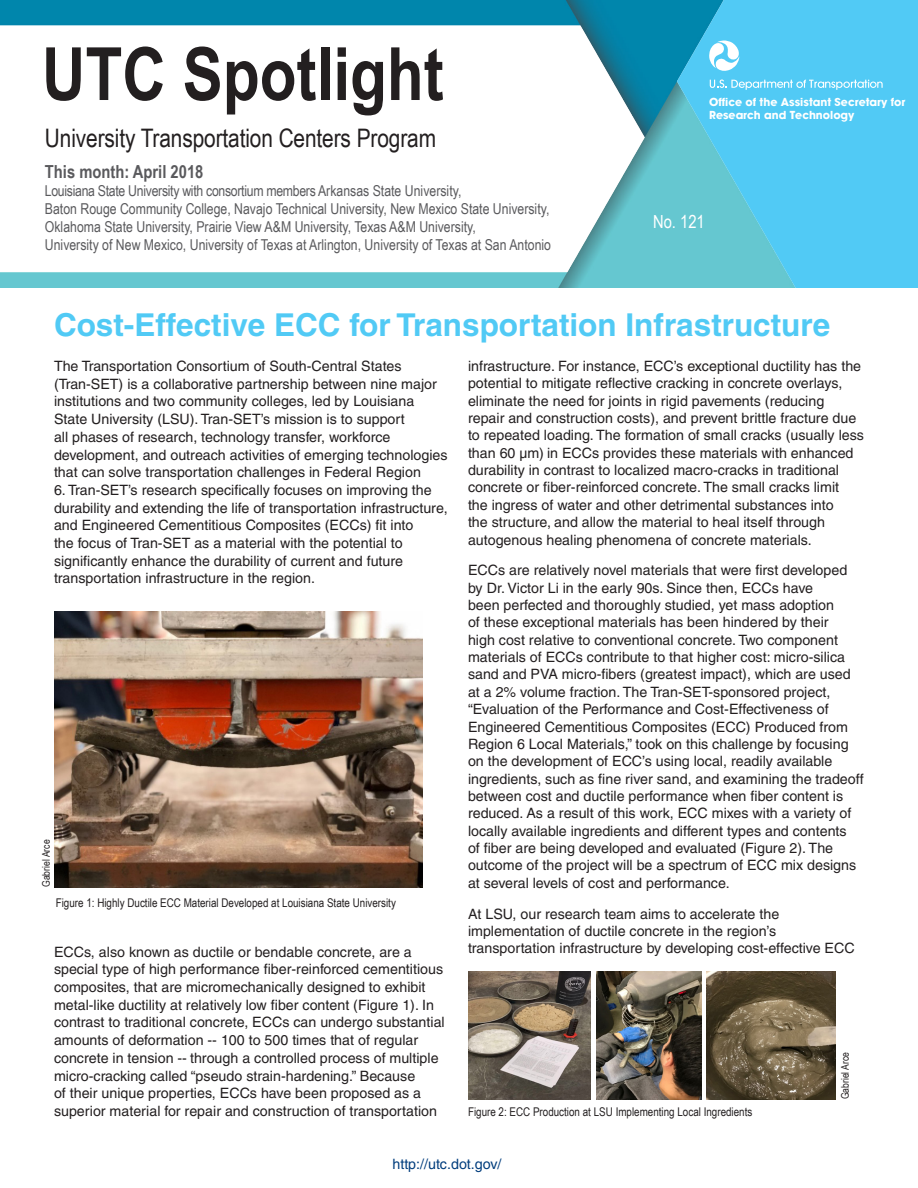
<style>
.page{position:relative;width:918px;height:1188px;background:#fff}
.page>*{position:absolute;margin:0;border:0;box-sizing:border-box;transform-origin:0 0}
.t1{font:700 73.5px "Arial Narrow";color:#231f20}
.Box{font:700 31.5px "Helvetica";color:#51caf5}
.t2{font:25.5px "Arial Narrow";letter-spacing:-.005em;color:#231f20}
.t3{font:700 18px "Arial Narrow";color:#5a5a5d}
.t4{font:18px "Arial Narrow";color:#fff}
.t5{font:15px/18px "Arial Narrow";color:#5a5a5d}
.Body{font:14.25px/17.4px "Helvetica";color:#231f20}
.Body-2{font:14.25px "Helvetica";color:#013d7d}
.t6{font:12px "Arial Narrow";color:#231f20}
.t7{font:700 10.95px "Trans";color:#fff}
.Photo_Credit{font:10.5px "Arial Narrow";color:#231f20}
</style>
<div class="page">
<div style="left:652px;top:0;width:266px;height:288px;background:#51caf5"></div>
<img style="left:1px;top:0;width:795px;height:288px">
<svg style="left:709px;top:40px;width:31px;height:32px"></svg>
<svg style="left:710px;top:80px;width:173px;height:10px"></svg>
<img style="left:54px;top:612px;width:368px;height:276px">
<img style="left:468px;top:971px;width:123px;height:129px">
<img style="left:596px;top:971px;width:105px;height:129px">
<img style="left:707px;top:971px;width:128px;height:129px">
<h1 class="t1" style="left:42px;top:18px;width:403px">UTC Spotlight</h1>
<h3 class="t2" style="left:45px;top:120px;width:393px">University Transportation Centers Program</h3>
<p class="t3" style="left:45px;top:158px;width:160px">This month: April 2018</p>
<p class="t5" style="left:45px;top:181px;width:508px">Louisiana State University with consortium members Arkansas State University,<br>Baton Rouge Community College, Navajo Technical University, New Mexico State University, Oklahoma State University, Prairie View A&amp;M University, Texas A&amp;M University,<br>University of New Mexico, University of Texas at Arlington, University of Texas at San Antonio</p>
<p class="t7" style="left:709px;top:95px;width:198px">Office of the Assistant Secretary for</p>
<p class="t7" style="left:709px;top:108px;width:147px">Research and Technology</p>
<p class="t4" style="left:653px;top:209px;width:53px">No. 121</p>
<p class="Box" style="left:54px;top:306px;width:778px">Cost-Effective ECC for Transportation Infrastructure</p>
<p class="Body" style="left:54px;top:357px;width:395px">The Transportation Consortium of South-Central States (Tran-SET) is a collaborative partnership between nine major institutions and two community colleges, led by Louisiana State University (LSU). Tran-SET’s mission is to support<br>all phases of research, technology transfer, workforce development, and outreach activities of emerging technologies that can solve transportation challenges in Federal Region</p>
<p class="Body" style="left:54px;top:481px;width:395px">6. Tran-SET’s research specifically focuses on improving the durability and extending the life of transportation infrastructure, and Engineered Cementitious Composites (ECCs) fit into<br>the focus of Tran-SET as a material with the potential to significantly enhance the durability of current and future transportation infrastructure in the region.</p>
<p class="Photo_Credit" style="left:39px;top:887px;width:49px;rotate:-90deg">Gabriel Arce</p>
<p class="t6" style="left:56px;top:894px;width:342px">Figure 1: Highly Ductile ECC Material Developed at Louisiana State University</p>
<p class="Body" style="left:54px;top:943px;width:392px">ECCs, also known as ductile or bendable concrete, are a special type of high performance fiber-reinforced cementitious composites, that are micromechanically designed to exhibit metal-like ductility at relatively low fiber content (Figure 1). In contrast to traditional concrete, ECCs can undergo substantial amounts of deformation -- 100 to 500 times that of regular concrete in tension -- through a controlled process of multiple micro-cracking called “pseudo strain-hardening.” Because<br>of their unique properties, ECCs have been proposed as a superior material for repair and construction of transportation</p>
<p class="Body" style="left:468px;top:357px;width:398px">infrastructure. For instance, ECC’s exceptional ductility has the potential to mitigate reflective cracking in concrete overlays, eliminate the need for joints in rigid pavements (reducing repair and construction costs), and prevent brittle fracture due to repeated loading. The formation of small cracks (usually less than 60 μm) in ECCs provides these materials with enhanced durability in contrast to localized macro-cracks in traditional concrete or fiber-reinforced concrete. The small cracks limit<br>the ingress of water and other detrimental substances into<br>the structure, and allow the material to heal itself through autogenous healing phenomena of concrete materials.</p>
<p class="Body" style="left:468px;top:562px;width:397px">ECCs are relatively novel materials that were first developed by Dr. Victor Li in the early 90s. Since then, ECCs have<br>been perfected and thoroughly studied, yet mass adoption<br>of these exceptional materials has been hindered by their<br>high cost relative to conventional concrete. Two component materials of ECCs contribute to that higher cost: micro-silica sand and PVA micro-fibers (greatest impact), which are used at a 2% volume fraction. The Tran-SET-sponsored project, “Evaluation of the Performance and Cost-Effectiveness of Engineered Cementitious Composites (ECC) Produced from Region 6 Local Materials,” took on this challenge by focusing on the development of ECC’s using local, readily available ingredients, such as fine river sand, and examining the tradeoff between cost and ductile performance when fiber content is reduced. As a result of this work, ECC mixes with a variety of locally available ingredients and different types and contents<br>of fiber are being developed and evaluated (Figure 2). The outcome of the project will be a spectrum of ECC mix designs at several levels of cost and performance.</p>
<p class="Body" style="left:468px;top:905px;width:388px">At LSU, our research team aims to accelerate the implementation of ductile concrete in the region’s transportation infrastructure by developing cost-effective ECC</p>
<p class="t6" style="left:468px;top:1103px;width:286px">Figure 2: ECC Production at LSU Implementing Local Ingredients</p>
<p class="Photo_Credit" style="left:837px;top:1099px;width:49px;rotate:-90deg">Gabriel Arce</p>
<p class="Body-2" style="left:392px;top:1155px;width:111px">http://utc.dot.gov/</p>
</div>
